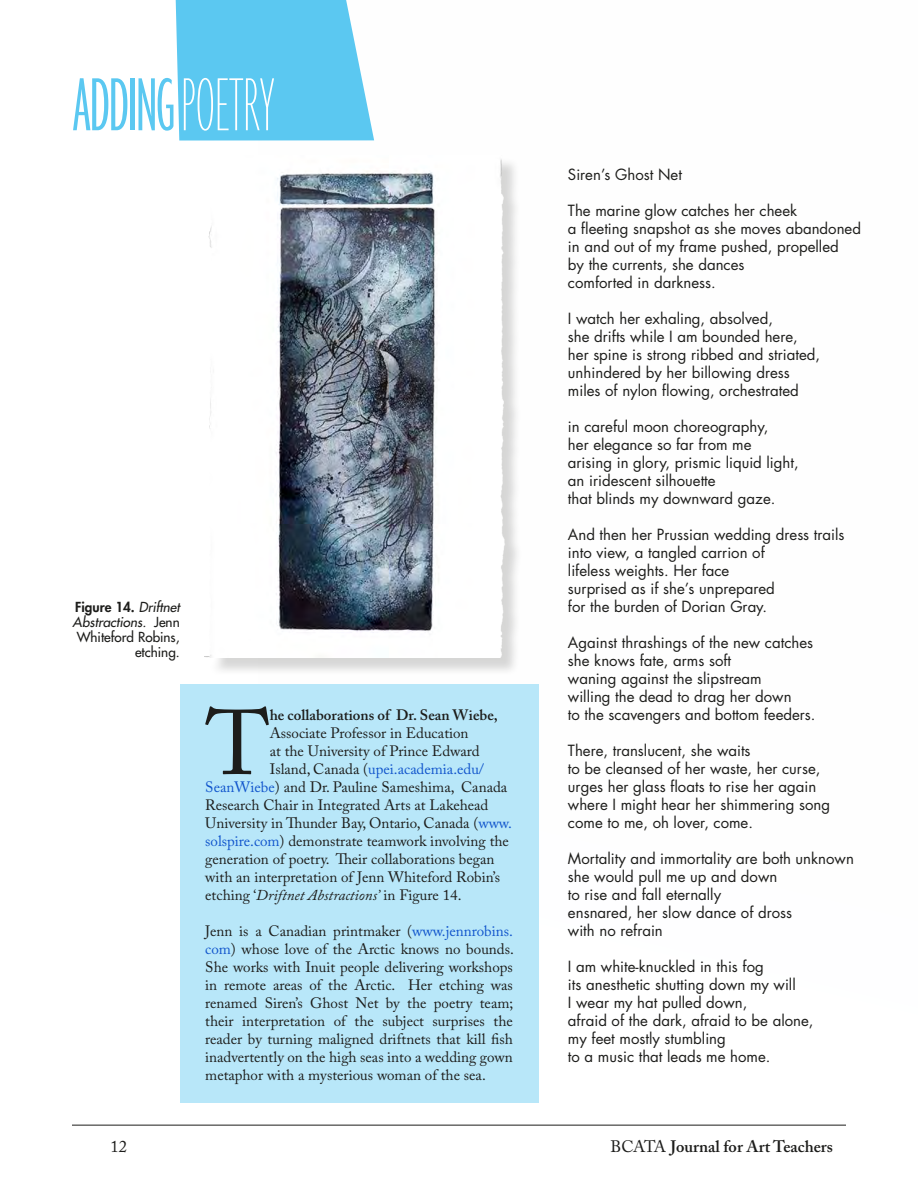
<style>
.page{position:relative;width:918px;height:1188px;background:#fff}
.page>*{position:absolute;margin:0;border:0;box-sizing:border-box;transform-origin:0 0}
.Body{font:90.9px "Adobe Caslon Pro";color:#1d1d1b}
.t1{font:300 ultra-condensed 81.45px "Agenda";letter-spacing:-.02em;color:#5bc8f1}
.t2{font:600 16.5px "Adobe Caslon Pro";color:#1d1d1b}
.t3{font:16.5px "Adobe Caslon Pro";color:#1d1d1b}
.Body-2{font:15px "Futura Std";color:#1d1d1b}
.Body-3{font:15px/18px "Adobe Caslon Pro";color:#1d1d1b;text-align:justify}
.Body-4{font:italic 15px "Adobe Caslon Pro";color:#1d1d1b}
.Body-5{font:15px "Adobe Caslon Pro";color:#15c}
.Body-6{font:600 15px "Adobe Caslon Pro";color:#1d1d1b}
.caption_medium{font:500 13.5px/15px "Futura Std";color:#1d1d1b;text-align:right}
.s1{font-weight:100;color:#fff}
.s2{font-weight:800}
.s3{font-style:italic}
.s4{color:#1d1d1b}
.s5{color:#15c}
.s6{font-style:normal}
.s7{font-weight:400}
</style>
<div class="page">
<div style="left:180px;top:684px;width:358px;height:418px;background:#b8e7f9"></div>
<svg style="left:176px;top:0;width:198px;height:141px;background:#68ccf2"></svg>
<div style="left:208px;top:157px;width:315px;height:519px;background:#1d1d1b;opacity:.18"></div>
<img style="left:205px;top:157px;width:308px;height:501px">
<hr style="left:72px;top:1125px;width:774px;height:1px;background:#1d1d1b">
<p class="t1" style="left:72px;top:63px;width:205px">ADDING <span class="s1">POETRY</span></p>
<p class="caption_medium" style="left:73px;top:600px;width:109px"><span class="s2">Figure 14.</span> <span class="s3">Driftnet<br>Abstractions.</span> Jenn<br>Whiteford Robins, etching.</p>
<p class="Body" style="left:206px;top:689px;width:65px">T</p>
<p class="Body-6" style="left:270px;top:706px;width:229px">he collaborations of Dr. Sean Wiebe,</p>
<p class="Body-3" style="left:270px;top:724px;width:200px">Associate Professor in Education</p>
<p class="Body-3" style="left:270px;top:742px;width:211px">at the University of Prince Edward</p>
<p class="Body-5" style="left:270px;top:760px;width:216px"><span class="s4">Island, Canada (</span>upei.academia.edu/</p>
<p class="Body-3" style="left:205px;top:778px;width:303px"><span class="s5">SeanWiebe</span>) and Dr. Pauline Sameshima, Canada</p>
<p class="Body-3" style="left:205px;top:796px;width:285px">Research Chair in Integrated Arts at Lakehead</p>
<p class="Body-3" style="left:205px;top:814px;width:308px">University in Thunder Bay, Ontario, Canada (<span class="s5">www.</span></p>
<p class="Body-3" style="left:205px;top:832px;width:305px"><span class="s5">solspire.com</span>) demonstrate teamwork involving the</p>
<p class="Body-3" style="left:205px;top:850px;width:291px">generation of poetry. Their collaborations began</p>
<p class="Body-3" style="left:205px;top:868px;width:296px">with an interpretation of Jenn Whiteford Robin’s</p>
<p class="Body-4" style="left:205px;top:886px;width:258px"><span class="s6">etching ‘</span>Driftnet Abstractions’ <span class="s6">in Figure 14.</span></p>
<p class="Body-3" style="left:205px;top:922px;width:310px">Jenn is a Canadian printmaker (<span class="s5">www.jennrobins. com</span>) whose love of the Arctic knows no bounds.<br>She works with Inuit people delivering workshops in remote areas of the Arctic. Her etching was renamed Siren’s Ghost Net by the poetry team; their interpretation of the subject surprises the reader by turning maligned driftnets that kill fish inadvertently on the high seas into a wedding gown metaphor with a mysterious woman of the sea.</p>
<p class="Body-2" style="left:568px;top:165px;width:115px">Siren’s Ghost Net</p>
<p class="Body-2" style="left:568px;top:201px;width:231px">The marine glow catches her cheek</p>
<p class="Body-2" style="left:568px;top:219px;width:295px">a fleeting snapshot as she moves abandoned</p>
<p class="Body-2" style="left:568px;top:237px;width:272px">in and out of my frame pushed, propelled</p>
<p class="Body-2" style="left:568px;top:255px;width:178px">by the currents, she dances</p>
<p class="Body-2" style="left:568px;top:273px;width:149px">comforted in darkness.</p>
<p class="Body-2" style="left:568px;top:309px;width:207px">I watch her exhaling, absolved,</p>
<p class="Body-2" style="left:568px;top:327px;width:231px">she drifts while I am bounded here,</p>
<p class="Body-2" style="left:568px;top:345px;width:254px">her spine is strong ribbed and striated,</p>
<p class="Body-2" style="left:568px;top:363px;width:223px">unhindered by her billowing dress</p>
<p class="Body-2" style="left:568px;top:381px;width:232px">miles of nylon flowing, orchestrated</p>
<p class="Body-2" style="left:568px;top:417px;width:202px">in careful moon choreography,</p>
<p class="Body-2" style="left:568px;top:435px;width:185px">her elegance so far from me</p>
<p class="Body-2" style="left:568px;top:453px;width:232px">arising in glory, prismic liquid light,</p>
<p class="Body-2" style="left:568px;top:471px;width:149px">an iridescent silhouette</p>
<p class="Body-2" style="left:568px;top:489px;width:209px">that blinds my downward gaze.</p>
<p class="Body-2" style="left:568px;top:525px;width:278px">And then her Prussian wedding dress trails</p>
<p class="Body-2" style="left:568px;top:543px;width:198px">into view, a tangled carrion of</p>
<p class="Body-2" style="left:568px;top:561px;width:163px">lifeless weights. Her face</p>
<p class="Body-2" style="left:568px;top:579px;width:208px">surprised as if she’s unprepared</p>
<p class="Body-2" style="left:568px;top:597px;width:201px">for the burden of Dorian Gray.</p>
<p class="Body-2" style="left:568px;top:633px;width:247px">Against thrashings of the new catches</p>
<p class="Body-2" style="left:568px;top:651px;width:165px">she knows fate, arms soft</p>
<p class="Body-2" style="left:568px;top:669px;width:195px">waning against the slipstream</p>
<p class="Body-2" style="left:568px;top:687px;width:225px">willing the dead to drag her down</p>
<p class="Body-2" style="left:568px;top:705px;width:249px">to the scavengers and bottom feeders.</p>
<p class="Body-2" style="left:568px;top:741px;width:184px">There, translucent, she waits</p>
<p class="Body-2" style="left:568px;top:759px;width:254px">to be cleansed of her waste, her curse,</p>
<p class="Body-2" style="left:568px;top:777px;width:250px">urges her glass floats to rise her again</p>
<p class="Body-2" style="left:568px;top:795px;width:264px">where I might hear her shimmering song</p>
<p class="Body-2" style="left:568px;top:813px;width:187px">come to me, oh lover, come.</p>
<p class="Body-2" style="left:568px;top:849px;width:287px">Mortality and immortality are both unknown</p>
<p class="Body-2" style="left:568px;top:867px;width:211px">she would pull me up and down</p>
<p class="Body-2" style="left:568px;top:885px;width:155px">to rise and fall eternally</p>
<p class="Body-2" style="left:568px;top:903px;width:226px">ensnared, her slow dance of dross</p>
<p class="Body-2" style="left:568px;top:921px;width:96px">with no refrain</p>
<p class="Body-2" style="left:568px;top:957px;width:197px">I am white-knuckled in this fog</p>
<p class="Body-2" style="left:568px;top:975px;width:229px">its anesthetic shutting down my will</p>
<p class="Body-2" style="left:568px;top:993px;width:181px">I wear my hat pulled down,</p>
<p class="Body-2" style="left:568px;top:1011px;width:247px">afraid of the dark, afraid to be alone,</p>
<p class="Body-2" style="left:568px;top:1029px;width:159px">my feet mostly stumbling</p>
<p class="Body-2" style="left:568px;top:1047px;width:204px">to a music that leads me home.</p>
<p class="t3" style="left:111px;top:1137px;width:18px">12</p>
<p class="t2" style="left:611px;top:1137px;width:224px"><span class="s7">BCATA</span> Journal for Art Teachers</p>
</div>
